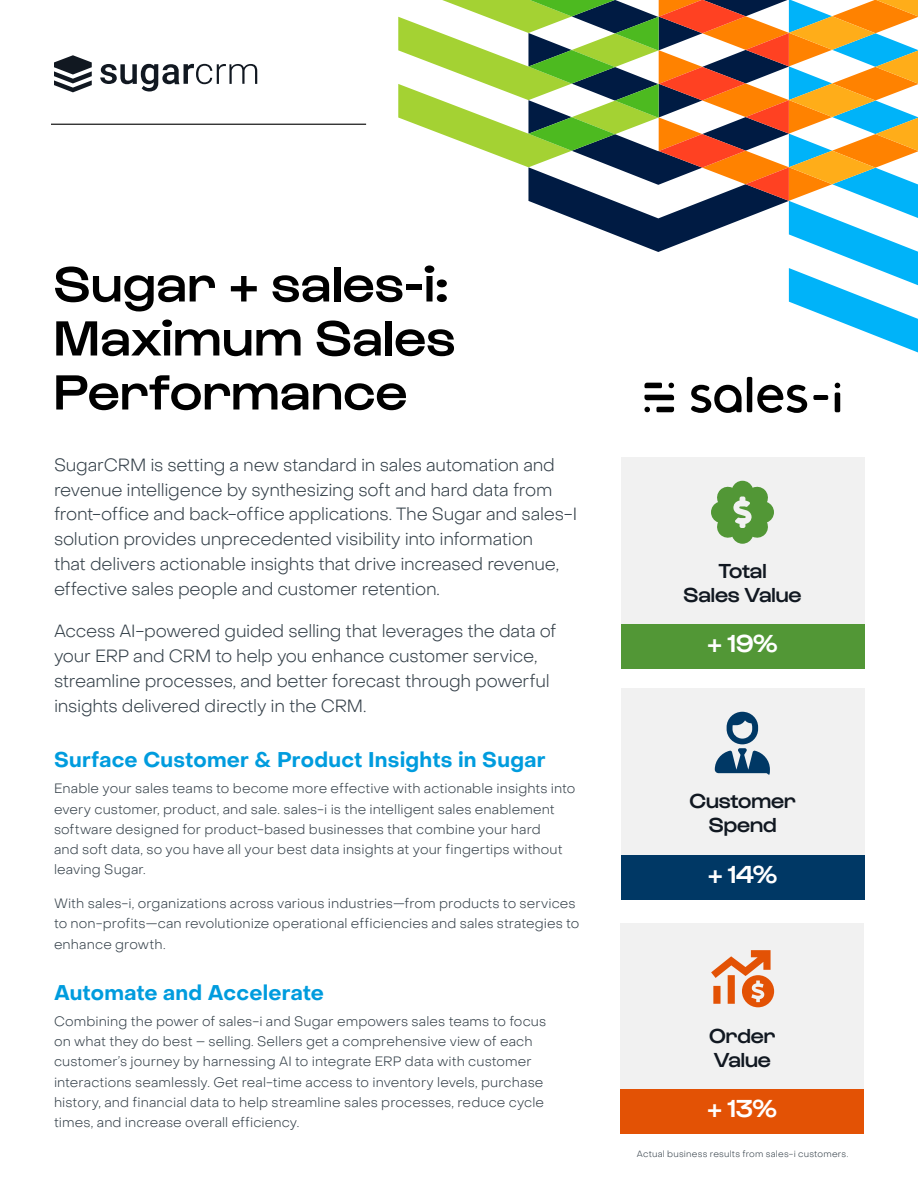
<style>
.page{position:relative;width:918px;height:1188px;background:#fff}
.page>*{position:absolute;margin:0;border:0;box-sizing:border-box;transform-origin:0 0}
.t1{font:500 51px/54px "Gustavo";letter-spacing:.01em;color:#000}
.t2{font:500 25.5px "Gustavo";color:#fff}
.t3{font:700 21px "Object Sans";letter-spacing:.01em;color:#009cde}
.t4{font:500 21px/24px "Gustavo";letter-spacing:-.005em;color:#111821;text-align:center}
.t5{font:300 17.7px/24.8px "Object Sans";letter-spacing:-.015em;color:#333f48}
.t6{font:300 13.5px/20.2px "Object Sans";letter-spacing:.01em;color:#333f48}
.t7{font:300 9px "Object Sans";letter-spacing:.02em;color:#333f48}
</style>
<div class="page">
<hr style="left:51px;top:124px;width:315px;height:1px;background:#000">
<svg style="left:54px;top:55px;width:38px;height:37px"></svg>
<svg style="left:100px;top:64px;width:157px;height:28px"></svg>
<svg style="left:398px;top:0;width:520px;height:353px"></svg>
<svg style="left:669px;top:383px;width:5px;height:5px"></svg>
<svg style="left:644px;top:383px;width:18px;height:5px"></svg>
<svg style="left:644px;top:407px;width:6px;height:5px"></svg>
<svg style="left:656px;top:407px;width:18px;height:5px"></svg>
<svg style="left:644px;top:395px;width:30px;height:5px"></svg>
<svg style="left:691px;top:385px;width:51px;height:28px"></svg>
<div style="left:747px;top:377px;width:5px;height:35px;background:#000;border-radius:2px"></div>
<svg style="left:835px;top:383px;width:5px;height:5px"></svg>
<div style="left:835px;top:392px;width:5px;height:20px;background:#000;border-radius:2px"></div>
<div style="left:813px;top:395px;width:15px;height:5px;background:#000;border-radius:2px"></div>
<svg style="left:757px;top:385px;width:50px;height:28px"></svg>
<div style="left:621px;top:458px;width:243px;height:166px;background:#f1f1f1"></div>
<svg style="left:711px;top:481px;width:63px;height:63px"></svg>
<div style="left:621px;top:624px;width:243px;height:45px;background:#529736"></div>
<div style="left:621px;top:688px;width:243px;height:167px;background:#f1f1f1"></div>
<div style="left:621px;top:855px;width:243px;height:44px;background:#003865"></div>
<div style="left:621px;top:923px;width:243px;height:166px;background:#f1f1f1"></div>
<div style="left:621px;top:1089px;width:243px;height:45px;background:#e35205"></div>
<svg style="left:715px;top:712px;width:55px;height:63px"></svg>
<svg style="left:711px;top:950px;width:63px;height:57px"></svg>
<h1 class="t1" style="left:54px;top:261px;width:403px">Sugar + sales-i:<br>Maximum Sales<br>Performance</h1>
<p class="t5" style="left:54px;top:454px;width:525px">SugarCRM is setting a new standard in sales automation and revenue intelligence by synthesizing soft and hard data from front-office and back-office applications. The Sugar and sales-I solution provides unprecedented visibility into information<br>that delivers actionable insights that drive increased revenue, effective sales people and customer retention.</p>
<h3 class="t5" style="left:54px;top:620px;width:504px">Access AI-powered guided selling that leverages the data of your ERP and CRM to help you enhance customer service, streamline processes, and better forecast through powerful insights delivered directly in the CRM.</h3>
<h3 class="t3" style="left:54px;top:751px;width:493px">Surface Customer &amp; Product Insights in Sugar</h3>
<p class="t6" style="left:54px;top:780px;width:523px">Enable your sales teams to become more effective with actionable insights into every customer, product, and sale. sales-i is the intelligent sales enablement software designed for product-based businesses that combine your hard<br>and soft data, so you have all your best data insights at your fingertips without leaving Sugar.</p>
<p class="t6" style="left:54px;top:895px;width:527px">With sales-i, organizations across various industries—from products to services to non-profits—can revolutionize operational efficiencies and sales strategies to enhance growth.</p>
<h3 class="t3" style="left:54px;top:984px;width:272px">Automate and Accelerate</h3>
<p class="t6" style="left:54px;top:1012px;width:494px">Combining the power of sales-i and Sugar empowers sales teams to focus on what they do best – selling. Sellers get a comprehensive view of each customer’s journey by harnessing AI to integrate ERP data with customer interactions seamlessly. Get real-time access to inventory levels, purchase history, and financial data to help streamline sales processes, reduce cycle times, and increase overall efficiency.</p>
<h3 class="t4" style="left:684px;top:560px;width:120px">Total<br>Sales Value</h3>
<h2 class="t2" style="left:708px;top:634px;width:72px">+ 19%</h2>
<h3 class="t4" style="left:689px;top:791px;width:108px">Customer<br>Spend</h3>
<h2 class="t2" style="left:708px;top:865px;width:71px">+ 14%</h2>
<h3 class="t4" style="left:709px;top:1025px;width:68px;text-align:left">Order<br>Value</h3>
<h2 class="t2" style="left:708px;top:1099px;width:71px">+ 13%</h2>
<p class="t7" style="left:637px;top:1150px;width:213px">Actual business results from sales-i customers.</p>
</div>
